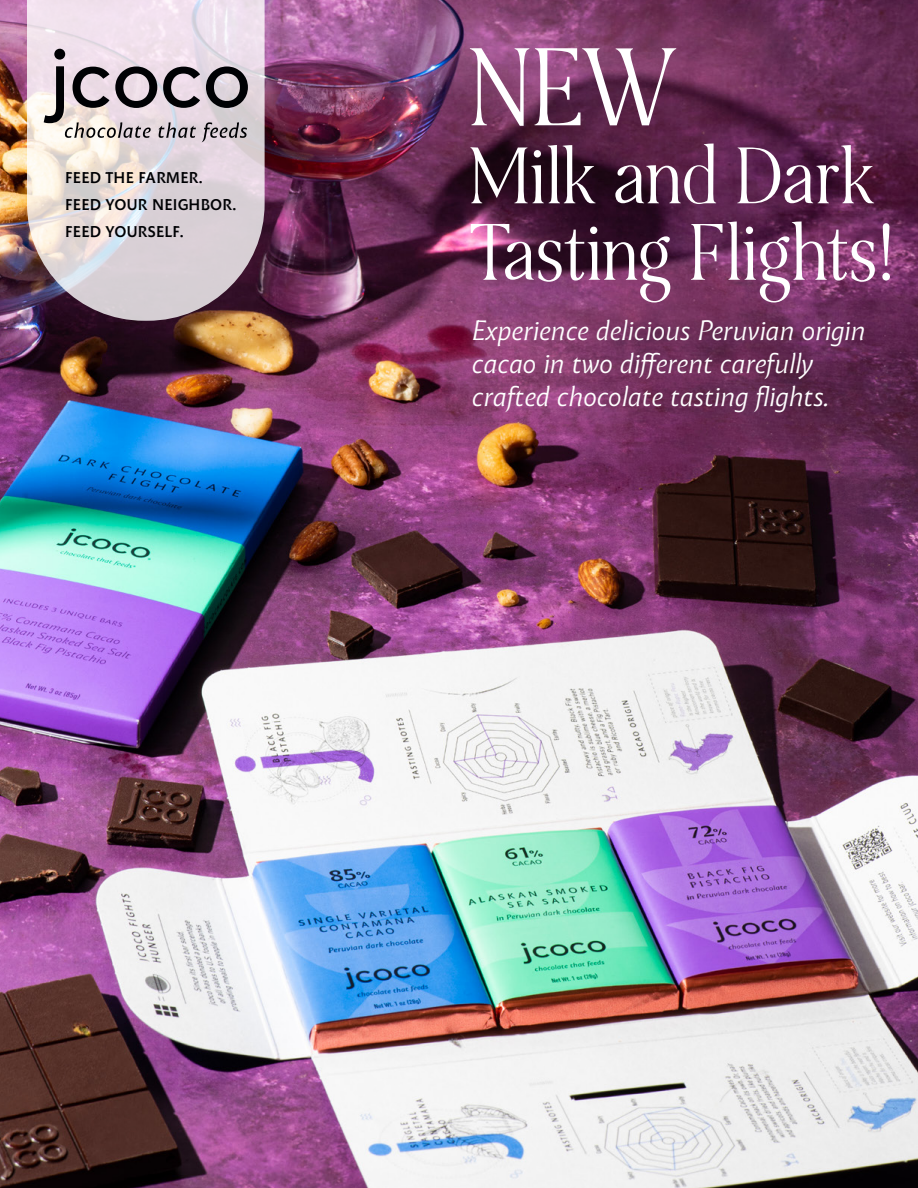
<style>
.page{position:relative;width:918px;height:1188px;background:#fff}
.page>*{position:absolute;margin:0;border:0;box-sizing:border-box;transform-origin:0 0}
.t1{font:700 88.8px "NOI Ret BLANC Medium";color:#fff}
.t2{font:700 64.2px/76.5px "NOI Ret BLANC Medium";letter-spacing:.025em;color:#fff}
.t3{font:27px/33px "Malik Italic Variable";color:#fff}
.t4{font:15px/27px "Malik Variable";letter-spacing:.02em;color:#000104}
</style>
<div class="page">
<img style="left:0;top:0;width:918px;height:1188px">
<svg style="left:27px;top:0;width:238px;height:321px;background:#d5c9ce"></svg>
<svg style="left:54px;top:49px;width:11px;height:11px"></svg>
<svg style="left:44px;top:66px;width:204px;height:76px;background:#aba2a7"></svg>
<p class="t4" style="left:65px;top:164px;width:173px">FEED THE FARMER.<br>FEED YOUR NEIGHBOR.<br>FEED YOURSELF.</p>
<h1 class="t1" style="left:470px;top:24px;width:209px">NEW</h1>
<h2 class="t2" style="left:470px;top:140px;width:427px">Milk and Dark<br>Tasting Flights!</h2>
<p class="t3" style="left:472px;top:314px;width:395px">Experience delicious Peruvian origin cacao in two different carefully crafted chocolate tasting flights.</p>
</div>
